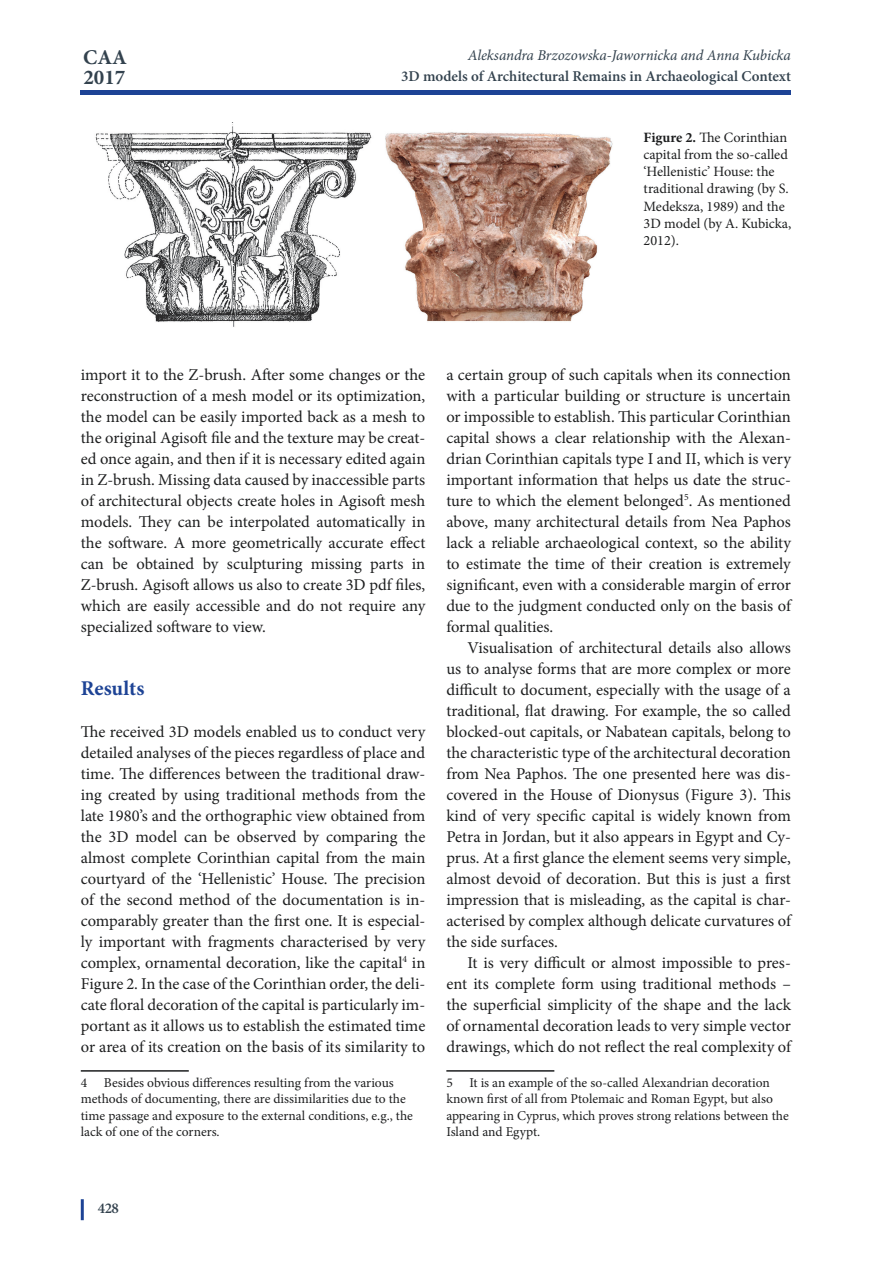
<style>
.page{position:relative;width:893px;height:1263px;background:#fff}
.page>*{position:absolute;margin:0;border:0;box-sizing:border-box;transform-origin:0 0}
.t1{font:21px/19.5px "Minion Pro Bold 3";color:#33424e}
.t2{font:700 21px "Minion Pro";color:#1d4395}
.t3{font:16.5px/21px "Minion Pro";color:#1d1e1f;text-align:justify}
.t4{font:600 15px "Minion Pro";color:#33424e}
.t5{font:italic 15px "Minion Pro";letter-spacing:-.01em;color:#33424e}
.t6{font:14.25px/17.1px "Minion Pro";color:#1d1e1f}
.t7{font:13.5px/16.2px "Minion Pro";color:#1d1e1f}
.s1{font-weight:700}
</style>
<div class="page">
<div style="left:81px;top:90px;width:710px;height:5px;background:#1d4395"></div>
<hr style="left:81px;top:1199px;width:3px;height:21px;background:#1d4395">
<hr style="left:446px;top:1070px;width:108px;height:2px;background:#1d1e1f">
<hr style="left:81px;top:1070px;width:108px;height:2px;background:#1d1e1f">
<img style="left:95px;top:122px;width:518px;height:205px">
<p class="t1" style="left:83px;top:47px;width:45px">CAA<br>2017</p>
<p class="t5" style="left:468px;top:45px;width:325px">Aleksandra Brzozowska-Jawornicka and Anna Kubicka</p>
<p class="t4" style="left:401px;top:65px;width:391px">3D models of Architectural Remains in Archaeological Context</p>
<p class="t6" style="left:644px;top:129px;width:149px"><span class="s1">Figure 2.</span> The Corinthian capital from the so-called ‘Hellenistic’ House: the traditional drawing (by S.<br>Medeksza, 1989) and the<br>3D model (by A. Kubicka,<br>2012).</p>
<p class="t3" style="left:81px;top:364px;width:346px">import it to the Z-brush. After some changes or the reconstruction of a mesh model or its optimization, the model can be easily imported back as a mesh to the original Agisoft file and the texture may be creat&shy;ed once again, and then if it is necessary edited again in Z-brush. Missing data caused by inaccessible parts of architectural objects create holes in Agisoft mesh models. They can be interpolated automatically in the software. A more geometrically accurate effect can be obtained by sculpturing missing parts in Z-brush. Agisoft allows us also to create 3D pdf files, which are easily accessible and do not require any specialized software to view.</p>
<p class="t2" style="left:81px;top:673px;width:65px">Results</p>
<p class="t3" style="left:81px;top:721px;width:346px">The received 3D models enabled us to conduct very detailed analyses of the pieces regardless of place and time. The differences between the traditional draw&shy;ing created by using traditional methods from the late 1980’s and the orthographic view obtained from the 3D model can be observed by comparing the almost complete Corinthian capital from the main courtyard of the ‘Hellenistic’ House. The precision of the second method of the documentation is in&shy;comparably greater than the first one. It is especial&shy;ly important with fragments characterised by very complex, ornamental decoration, like the capital<sup>4</sup> in Figure 2. In the case of the Corinthian order, the deli&shy;cate floral decoration of the capital is particularly im&shy;portant as it allows us to establish the estimated time or area of its creation on the basis of its similarity to</p>
<p class="t7" style="left:81px;top:1075px;width:334px">4 Besides obvious differences resulting from the various methods of documenting, there are dissimilarities due to the time passage and exposure to the external conditions, e.g., the lack of one of the corners.</p>
<p class="t3" style="left:446px;top:364px;width:346px">a certain group of such capitals when its connection with a particular building or structure is uncertain or impossible to establish. This particular Corinthian capital shows a clear relationship with the Alexan&shy;drian Corinthian capitals type I and II, which is very important information that helps us date the struc&shy;ture to which the element belonged<sup>5</sup>. As mentioned above, many architectural details from Nea Paphos lack a reliable archaeological context, so the ability to estimate the time of their creation is extremely significant, even with a considerable margin of error due to the judgment conducted only on the basis of formal qualities.</p>
<p class="t3" style="left:446px;top:637px;width:346px;text-indent:21px">Visualisation of architectural details also allows us to analyse forms that are more complex or more difficult to document, especially with the usage of a traditional, flat drawing. For example, the so called blocked-out capitals, or Nabatean capitals, belong to the characteristic type of the architectural decoration from Nea Paphos. The one presented here was dis&shy;covered in the House of Dionysus (Figure 3). This kind of very specific capital is widely known from Petra in Jordan, but it also appears in Egypt and Cy&shy;prus. At a first glance the element seems very simple, almost devoid of decoration. But this is just a first impression that is misleading, as the capital is char&shy;acterised by complex although delicate curvatures of the side surfaces.</p>
<p class="t3" style="left:446px;top:952px;width:346px;text-indent:21px">It is very difficult or almost impossible to pres&shy;ent its complete form using traditional methods – the superficial simplicity of the shape and the lack of ornamental decoration leads to very simple vector drawings, which do not reflect the real complexity of</p>
<p class="t7" style="left:446px;top:1075px;width:344px">5 It is an example of the so-called Alexandrian decoration known first of all from Ptolemaic and Roman Egypt, but also appearing in Cyprus, which proves strong relations between the Island and Egypt.</p>
<p class="t4" style="left:98px;top:1198px;width:23px">428</p>
</div>
